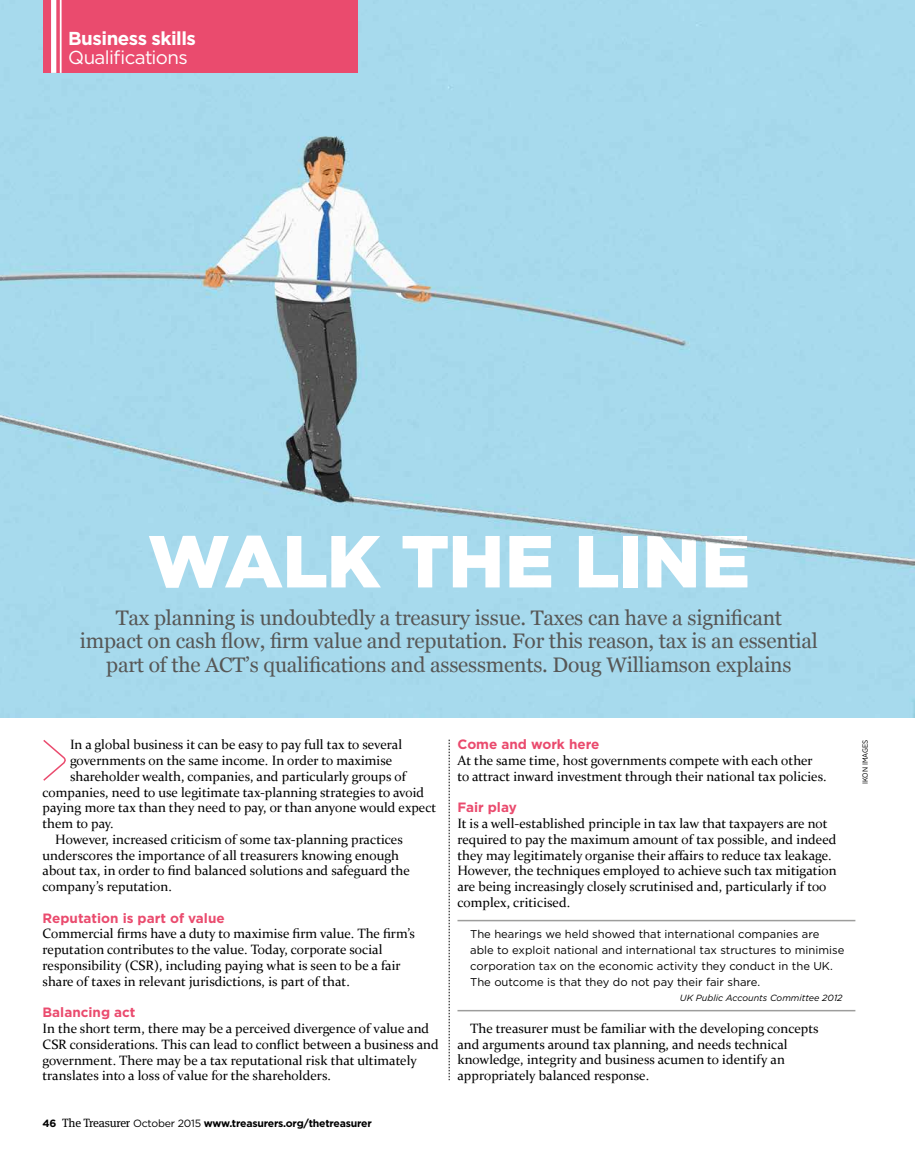
<style>
.page{position:relative;width:915px;height:1170px;background:#fff}
.page>*{position:absolute;margin:0;border:0;box-sizing:border-box;transform-origin:0 0}
.t1{font:900 73.5px "Gotham";letter-spacing:-.01em;color:#fff}
.t2{font:21px/23.7px "Georgia";letter-spacing:-.01em;color:#575756;text-align:center}
.t3{font:700 18.75px "Gotham";letter-spacing:-.025em;color:#fff}
.t4{font:18.75px "Gotham";letter-spacing:-.035em;color:#fff}
.t5{font:13.5px/15.8px "Constantia";color:#000}
.t6{font:700 13.5px "Gotham";color:#ea4b6e}
.t7{font:11.25px/15.8px "Gotham";color:#000}
.t8{font:700 10.5px "Gotham";letter-spacing:-.02em;color:#000}
.t9{font:italic 9px "Gotham";color:#000}
.t10{font:7.5px "Gotham Narrow";color:#000}
.s1{font-family:"Meta Serif";font-weight:400;font-size:12px}
.s2{font-weight:400}
</style>
<div class="page">
<div style="left:0;top:0;width:914px;height:717px;background:#a7daed"></div>
<div style="left:43px;top:0;width:314px;height:72px;background:#ea4b6e"></div>
<hr style="left:60px;top:0;width:2px;height:73px;background:#fff">
<div style="left:51px;top:0;width:5px;height:73px;background:#fff"></div>
<hr style="left:457px;top:919px;width:398px;height:2px;background:#9d9d9c">
<hr style="left:457px;top:1009px;width:398px;height:2px;background:#9d9d9c">
<svg style="left:449px;top:739px;width:1px;height:341px"></svg>
<svg style="left:43px;top:740px;width:23px;height:40px"></svg>
<h3 class="t3" style="left:68px;top:26px;width:129px">Business skills</h3>
<h3 class="t4" style="left:68px;top:45px;width:121px">Qualifications</h3>
<h1 class="t1" style="left:148px;top:510px;width:603px">WALK THE LINE</h1>
<h2 class="t2" style="left:80px;top:604px;width:739px">Tax planning is undoubtedly a treasury issue. Taxes can have a significant<br>impact on cash flow, firm value and reputation. For this reason, tax is an essential part of the ACT’s qualifications and assessments. Doug Williamson explains</h2>
<p class="t5" style="left:70px;top:736px;width:333px">In a global business it can be easy to pay full tax to several</p>
<p class="t5" style="left:70px;top:751px;width:324px">governments on the same income. In order to maximise</p>
<p class="t5" style="left:70px;top:767px;width:337px">shareholder wealth, companies, and particularly groups of</p>
<p class="t5" style="left:43px;top:783px;width:383px">companies, need to use legitimate tax-planning strategies to avoid</p>
<p class="t5" style="left:43px;top:799px;width:395px">paying more tax than they need to pay, or than anyone would expect</p>
<p class="t5" style="left:43px;top:814px;width:72px">them to pay.</p>
<p class="t5" style="left:55px;top:830px;width:349px">However, increased criticism of some tax-planning practices</p>
<p class="t5" style="left:43px;top:846px;width:358px">underscores the importance of all treasurers knowing enough</p>
<p class="t5" style="left:43px;top:862px;width:368px">about tax, in order to find balanced solutions and safeguard the</p>
<p class="t5" style="left:43px;top:878px;width:131px">company’s reputation.</p>
<p class="t6" style="left:43px;top:908px;width:184px">Reputation is part of value</p>
<p class="t5" style="left:43px;top:925px;width:374px">Commercial firms have a duty to maximise firm value. The firm’s reputation contributes to the value. Today, corporate social responsibility (CSR), including paying what is seen to be a fair share of taxes in relevant jurisdictions, is part of that.</p>
<p class="t6" style="left:43px;top:1003px;width:94px">Balancing act</p>
<p class="t5" style="left:43px;top:1019px;width:397px">In the short term, there may be a perceived divergence of value and CSR considerations. This can lead to conflict between a business and government. There may be a tax reputational risk that ultimately translates into a loss of value for the shareholders.</p>
<p class="t8" style="left:43px;top:1116px;width:331px">46 <span class="s1">The Treasurer</span> <span class="s2">October 2015</span> www.treasurers.org/thetreasurer</p>
<p class="t6" style="left:457px;top:735px;width:143px">Come and work here</p>
<p class="t5" style="left:457px;top:751px;width:370px">At the same time, host governments compete with each other to attract inward investment through their national tax policies.</p>
<p class="t6" style="left:457px;top:798px;width:61px">Fair play</p>
<p class="t5" style="left:457px;top:814px;width:380px">It is a well-established principle in tax law that taxpayers are not required to pay the maximum amount of tax possible, and indeed they may legitimately organise their affairs to reduce tax leakage.<br>However, the techniques employed to achieve such tax mitigation are being increasingly closely scrutinised and, particularly if too complex, criticised.</p>
<p class="t7" style="left:470px;top:926px;width:375px">The hearings we held showed that international companies are able to exploit national and international tax structures to minimise corporation tax on the economic activity they conduct in the UK.<br>The outcome is that they do not pay their fair share.</p>
<p class="t9" style="left:679px;top:992px;width:164px">UK Public Accounts Committee 2012</p>
<p class="t5" style="left:457px;top:1019px;width:362px;text-indent:13px">The treasurer must be familiar with the developing concepts and arguments around tax planning, and needs technical knowledge, integrity and business acumen to identify an appropriately balanced response.</p>
<p class="t10" style="left:860px;top:783px;width:46px;rotate:-90deg">IKON IMAGES</p>
</div>
